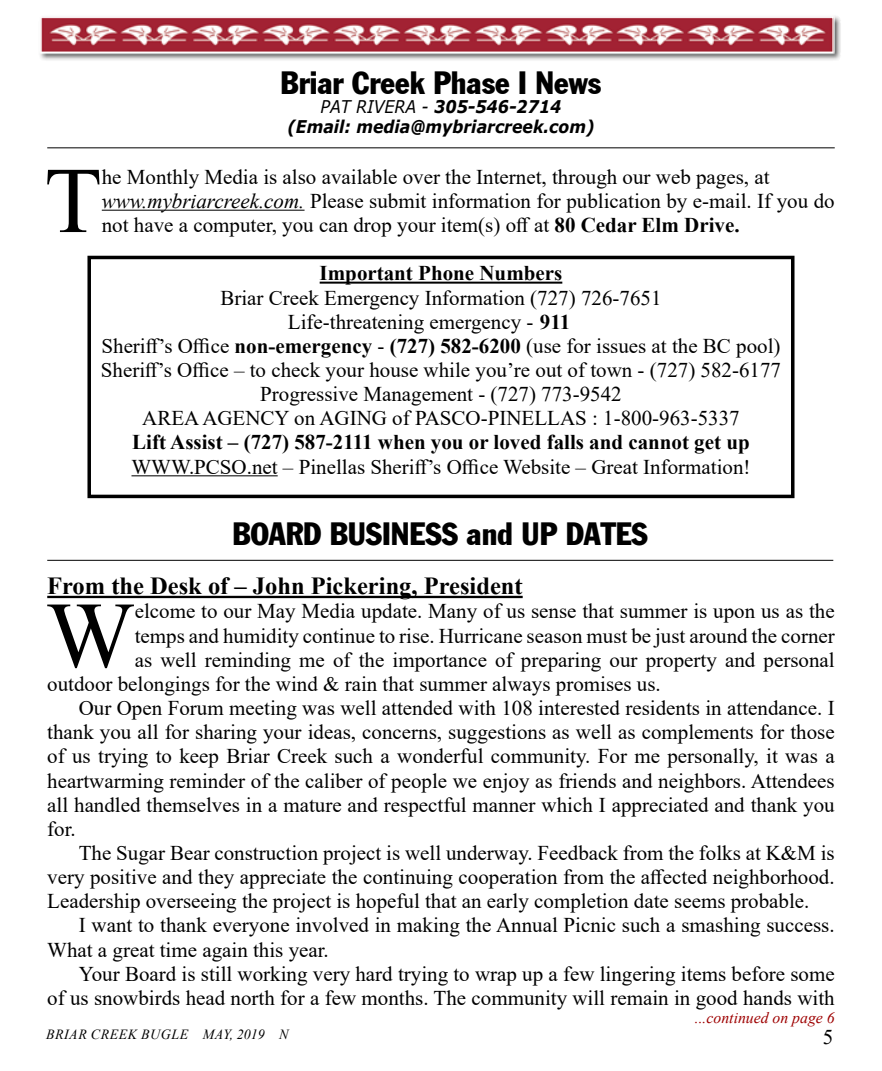
<style>
.page{position:relative;width:882px;height:1071px;background:#fff}
.page>*{position:absolute;margin:0;border:0;box-sizing:border-box;transform-origin:0 0}
.t1{font:93.98px "Times New Roman";color:#000}
.t2{font:31.5px "Franklin Gothic Condensed";color:#000}
.t3{font:700 24.5px "Times New Roman";color:#000}
.t4{font:21px/24.2px "Times New Roman";color:#000}
.t5{font:700 21px "Times New Roman";color:#000}
.t6{font:italic 700 17.5px/19.2px "Verdana";color:#000;text-align:center;scale:.9 1}
.t7{font:italic 15.75px "Times New Roman";color:#9e0000}
.t8{font:italic 14px "Times New Roman";letter-spacing:.035em;color:#000}
.s1{font-weight:400}
.s2{font-style:italic}
.s3{font-weight:700}
</style>
<div class="page">
<img style="left:40px;top:16px;width:801px;height:44px">
<hr style="left:47px;top:147px;width:788px;height:1px;background:#000">
<hr style="left:102px;top:210px;width:203px;height:1px;background:#000">
<hr style="left:320px;top:282px;width:242px;height:2px;background:#000">
<hr style="left:131px;top:475px;width:147px;height:1px;background:#000">
<div style="left:87px;top:256px;width:708px;height:242px;border:4px solid #000"></div>
<hr style="left:47px;top:560px;width:786px;height:1px;background:#000">
<hr style="left:47px;top:596px;width:476px;height:2px;background:#000">
<h2 class="t2" style="left:281px;top:64px;width:322px">Briar Creek Phase I News</h2>
<p class="t6" style="left:287px;top:97px;width:343px"><span class="s1">PAT RIVERA -</span> 305-546-2714 (Email: media@mybriarcreek.com)</p>
<h1 class="t1" style="left:44px;top:134px;width:59px">T</h1>
<p class="t4" style="left:102px;top:164px;width:734px">he Monthly Media is also available over the Internet, through our web pages, at <span class="s2">www.mybriarcreek.com.</span> Please submit information for publication by e-mail. If you do not have a computer, you can drop your item(s) off at <span class="s3">80 Cedar Elm Drive.</span></p>
<p class="t5" style="left:320px;top:258px;width:244px">Important Phone Numbers</p>
<p class="t4" style="left:220px;top:285px;width:443px">Briar Creek Emergency Information (727) 726-7651</p>
<p class="t4" style="left:288px;top:309px;width:284px">Life-threatening emergency - <span class="s3">911</span></p>
<p class="t4" style="left:101px;top:333px;width:681px">Sheriff’s Office <span class="s3">non-emergency</span> - <span class="s3">(727) 582-6200</span> (use for issues at the BC pool)</p>
<p class="t4" style="left:101px;top:357px;width:682px">Sheriff’s Office – to check your house while you’re out of town - (727) 582-6177</p>
<p class="t4" style="left:260px;top:381px;width:363px">Progressive Management - (727) 773-9542</p>
<p class="t4" style="left:142px;top:405px;width:599px">AREA AGENCY on AGING of PASCO-PINELLAS : 1-800-963-5337</p>
<p class="t5" style="left:132px;top:427px;width:619px">Lift Assist – (727) 587-2111 when you or loved falls and cannot get up</p>
<p class="t4" style="left:132px;top:454px;width:621px">WWW.PCSO.net – Pinellas Sheriff’s Office Website – Great Information!</p>
<h2 class="t2" style="left:233px;top:515px;width:417px">BOARD BUSINESS and UP DATES</h2>
<p class="t3" style="left:47px;top:568px;width:477px">From the Desk of – John Pickering, President</p>
<h1 class="t1" style="left:46px;top:569px;width:90px">W</h1>
<p class="t4" style="left:135px;top:599px;width:702px">elcome to our May Media update. Many of us sense that summer is upon us as the</p>
<p class="t4" style="left:135px;top:623px;width:702px">temps and humidity continue to rise. Hurricane season must be just around the corner</p>
<p class="t4" style="left:135px;top:647px;width:702px">as well reminding me of the importance of preparing our property and personal</p>
<p class="t4" style="left:47px;top:671px;width:615px">outdoor belongings for the wind &amp; rain that summer always promises us.</p>
<p class="t4" style="left:79px;top:695px;width:757px">Our Open Forum meeting was well attended with 108 interested residents in attendance. I</p>
<p class="t4" style="left:47px;top:719px;width:789px">thank you all for sharing your ideas, concerns, suggestions as well as complements for those</p>
<p class="t4" style="left:47px;top:744px;width:789px">of us trying to keep Briar Creek such a wonderful community. For me personally, it was a</p>
<p class="t4" style="left:47px;top:768px;width:789px">heartwarming reminder of the caliber of people we enjoy as friends and neighbors. Attendees</p>
<p class="t4" style="left:47px;top:792px;width:789px">all handled themselves in a mature and respectful manner which I appreciated and thank you</p>
<p class="t4" style="left:47px;top:816px;width:30px">for.</p>
<p class="t4" style="left:79px;top:840px;width:758px">The Sugar Bear construction project is well underway. Feedback from the folks at K&amp;M is</p>
<p class="t4" style="left:47px;top:864px;width:789px">very positive and they appreciate the continuing cooperation from the affected neighborhood.</p>
<p class="t4" style="left:47px;top:888px;width:764px">Leadership overseeing the project is hopeful that an early completion date seems probable.</p>
<p class="t4" style="left:79px;top:913px;width:757px">I want to thank everyone involved in making the Annual Picnic such a smashing success.</p>
<p class="t4" style="left:47px;top:937px;width:283px">What a great time again this year.</p>
<p class="t4" style="left:79px;top:961px;width:758px">Your Board is still working very hard trying to wrap up a few lingering items before some</p>
<p class="t4" style="left:47px;top:985px;width:789px">of us snowbirds head north for a few months. The community will remain in good hands with</p>
<p class="t7" style="left:695px;top:1007px;width:141px">...continued on page 6</p>
<p class="t8" style="left:46px;top:1024px;width:244px">BRIAR CREEK BUGLE MAY, 2019 N</p>
<p class="t4" style="left:823px;top:1024px;width:12px">5</p>
</div>
